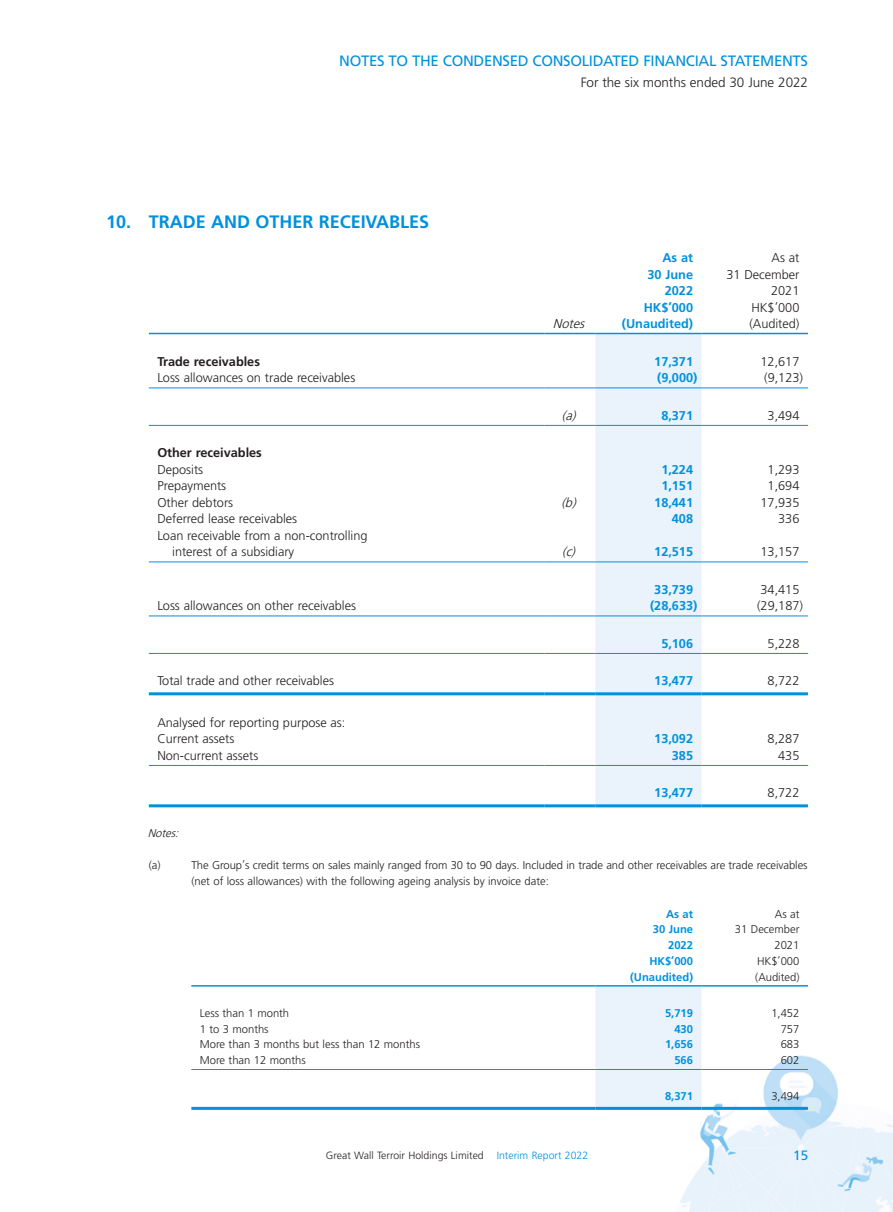
<style>
.page{position:relative;width:893px;height:1212px;background:#fff}
.page>*{position:absolute;margin:0;border:0;box-sizing:border-box;transform-origin:0 0}
.Heading_1{font:700 18px "Frutiger LT Std";color:#0091dc}
.t1{font:15px "Frutiger LT Std";letter-spacing:-.02em;color:#0091dc}
.t2{font:300 13.5px "Frutiger LT Std";letter-spacing:-.005em;color:#231f20}
.t3{font:13.5px "Frutiger LT Std";color:#0091dc}
.Body_Text{font:300 12.75px/16.5px "Frutiger LT Std";color:#231f20}
.Body_Text-2{font:700 12.75px "Frutiger LT Std";color:#0091dc}
.Body_Text-3{font:700 12.75px "Frutiger LT Std";color:#231f20}
.Body_Text-4{font:italic 300 12.75px "Frutiger LT Std";color:#231f20}
.Notes{font:300 11.25px/15.8px "Frutiger LT Std";color:#231f20}
.Notes-2{font:700 11.25px "Frutiger LT Std";color:#0091dc}
.Notes-3{font:italic 300 11.25px "Frutiger LT Std";color:#231f20}
.t4{font:300 10.5px "Frutiger LT Std";letter-spacing:.005em;color:#231f20}
.s1{color:#0091dc}
</style>
<div class="page">
<img style="left:457px;top:986px;width:436px;height:226px">
<div style="left:595px;top:334px;width:107px;height:470px;background:#eaf3fc"></div>
<hr style="left:149px;top:333px;width:395px;height:1px;background:#0091dc">
<hr style="left:544px;top:333px;width:51px;height:1px;background:#0091dc">
<hr style="left:595px;top:333px;width:107px;height:1px;background:#0091dc">
<hr style="left:702px;top:333px;width:106px;height:1px;background:#0091dc">
<hr style="left:149px;top:387px;width:395px;height:1px;background:#0091dc">
<hr style="left:544px;top:387px;width:51px;height:1px;background:#0091dc">
<hr style="left:595px;top:387px;width:107px;height:1px;background:#0091dc">
<hr style="left:702px;top:387px;width:106px;height:1px;background:#0091dc">
<hr style="left:149px;top:425px;width:395px;height:1px;background:#0091dc">
<hr style="left:544px;top:425px;width:51px;height:1px;background:#0091dc">
<hr style="left:595px;top:425px;width:107px;height:1px;background:#0091dc">
<hr style="left:702px;top:425px;width:106px;height:1px;background:#0091dc">
<hr style="left:149px;top:561px;width:395px;height:1px;background:#0091dc">
<hr style="left:544px;top:561px;width:51px;height:1px;background:#0091dc">
<hr style="left:595px;top:561px;width:107px;height:1px;background:#0091dc">
<hr style="left:702px;top:561px;width:106px;height:1px;background:#0091dc">
<hr style="left:149px;top:615px;width:395px;height:1px;background:#0091dc">
<hr style="left:544px;top:615px;width:51px;height:1px;background:#0091dc">
<hr style="left:595px;top:615px;width:107px;height:1px;background:#0091dc">
<hr style="left:702px;top:615px;width:106px;height:1px;background:#0091dc">
<hr style="left:149px;top:653px;width:395px;height:1px;background:#0091dc">
<hr style="left:544px;top:653px;width:51px;height:1px;background:#0091dc">
<hr style="left:595px;top:653px;width:107px;height:1px;background:#0091dc">
<hr style="left:702px;top:653px;width:106px;height:1px;background:#0091dc">
<hr style="left:149px;top:692px;width:395px;height:3px;background:#0091dc">
<hr style="left:544px;top:692px;width:51px;height:3px;background:#0091dc">
<hr style="left:595px;top:692px;width:107px;height:3px;background:#0091dc">
<hr style="left:702px;top:692px;width:106px;height:3px;background:#0091dc">
<hr style="left:149px;top:765px;width:395px;height:1px;background:#0091dc">
<hr style="left:544px;top:765px;width:51px;height:1px;background:#0091dc">
<hr style="left:595px;top:765px;width:107px;height:1px;background:#0091dc">
<hr style="left:702px;top:765px;width:106px;height:1px;background:#0091dc">
<hr style="left:149px;top:804px;width:395px;height:3px;background:#0091dc">
<hr style="left:544px;top:804px;width:51px;height:3px;background:#0091dc">
<hr style="left:595px;top:804px;width:107px;height:3px;background:#0091dc">
<hr style="left:702px;top:804px;width:106px;height:3px;background:#0091dc">
<div style="left:595px;top:986px;width:107px;height:121px;background:#eaf3fc"></div>
<hr style="left:191px;top:985px;width:404px;height:1px;background:#0091dc">
<hr style="left:595px;top:985px;width:107px;height:1px;background:#0091dc">
<hr style="left:702px;top:985px;width:106px;height:1px;background:#0091dc">
<hr style="left:191px;top:1069px;width:404px;height:1px;background:#0091dc">
<hr style="left:595px;top:1069px;width:107px;height:1px;background:#0091dc">
<hr style="left:702px;top:1069px;width:106px;height:1px;background:#0091dc">
<hr style="left:191px;top:1107px;width:404px;height:3px;background:#0091dc">
<hr style="left:595px;top:1107px;width:107px;height:3px;background:#0091dc">
<hr style="left:702px;top:1107px;width:106px;height:3px;background:#0091dc">
<p class="t1" style="left:339px;top:52px;width:470px">NOTES TO THE CONDENSED CONSOLIDATED FINANCIAL STATEMENTS</p>
<p class="t2" style="left:581px;top:75px;width:229px">For the six months ended 30 June 2022</p>
<p class="Heading_1" style="left:106px;top:212px;width:324px">10. TRADE AND OTHER RECEIVABLES</p>
<p class="Body_Text-2" style="left:662px;top:250px;width:32px">As at</p>
<p class="Body_Text" style="left:771px;top:250px;width:29px">As at</p>
<p class="Body_Text-2" style="left:648px;top:267px;width:47px">30 June</p>
<p class="Body_Text" style="left:726px;top:266px;width:75px">31 December</p>
<p class="Body_Text-2" style="left:665px;top:283px;width:30px">2022</p>
<p class="Body_Text" style="left:771px;top:283px;width:30px">2021</p>
<p class="Body_Text-2" style="left:644px;top:300px;width:51px">HK$’000</p>
<p class="Body_Text" style="left:751px;top:299px;width:50px">HK$’000</p>
<p class="Body_Text-4" style="left:553px;top:317px;width:37px">Notes</p>
<p class="Body_Text-2" style="left:622px;top:316px;width:73px">(Unaudited)</p>
<p class="Body_Text" style="left:749px;top:316px;width:52px">(Audited)</p>
<p class="Body_Text-3" style="left:157px;top:354px;width:104px">Trade receivables</p>
<p class="Body_Text-2" style="left:654px;top:354px;width:40px">17,371</p>
<p class="Body_Text" style="left:761px;top:353px;width:40px">12,617</p>
<p class="Body_Text" style="left:157px;top:370px;width:199px">Loss allowances on trade receivables</p>
<p class="Body_Text-2" style="left:657px;top:370px;width:42px">(9,000)</p>
<p class="Body_Text" style="left:764px;top:370px;width:40px">(9,123)</p>
<p class="Body_Text-4" style="left:562px;top:408px;width:19px">(a)</p>
<p class="Body_Text-2" style="left:661px;top:408px;width:33px">8,371</p>
<p class="Body_Text" style="left:768px;top:407px;width:33px">3,494</p>
<p class="Body_Text-3" style="left:157px;top:445px;width:106px">Other receivables</p>
<p class="Body_Text" style="left:157px;top:461px;width:47px">Deposits</p>
<p class="Body_Text-2" style="left:661px;top:462px;width:33px">1,224</p>
<p class="Body_Text" style="left:768px;top:461px;width:33px">1,293</p>
<p class="Body_Text" style="left:157px;top:478px;width:70px">Prepayments</p>
<p class="Body_Text-2" style="left:661px;top:478px;width:33px">1,151</p>
<p class="Body_Text" style="left:768px;top:478px;width:33px">1,694</p>
<p class="Body_Text" style="left:157px;top:494px;width:77px">Other debtors</p>
<p class="Body_Text-4" style="left:561px;top:495px;width:20px">(b)</p>
<p class="Body_Text-2" style="left:654px;top:495px;width:40px">18,441</p>
<p class="Body_Text" style="left:761px;top:494px;width:40px">17,935</p>
<p class="Body_Text" style="left:157px;top:511px;width:141px">Deferred lease receivables</p>
<p class="Body_Text-2" style="left:672px;top:511px;width:23px">408</p>
<p class="Body_Text" style="left:778px;top:511px;width:23px">336</p>
<p class="Body_Text" style="left:172px;top:527px;width:197px;text-indent:-15px">Loan receivable from a non-controlling interest of a subsidiary</p>
<p class="Body_Text-4" style="left:562px;top:545px;width:18px">(c)</p>
<p class="Body_Text-2" style="left:654px;top:544px;width:40px">12,515</p>
<p class="Body_Text" style="left:761px;top:544px;width:40px">13,157</p>
<p class="Body_Text-2" style="left:654px;top:582px;width:40px">33,739</p>
<p class="Body_Text" style="left:761px;top:581px;width:40px">34,415</p>
<p class="Body_Text" style="left:157px;top:598px;width:200px">Loss allowances on other receivables</p>
<p class="Body_Text-2" style="left:650px;top:598px;width:49px">(28,633)</p>
<p class="Body_Text" style="left:757px;top:598px;width:47px">(29,187)</p>
<p class="Body_Text-2" style="left:661px;top:636px;width:33px">5,106</p>
<p class="Body_Text" style="left:768px;top:635px;width:33px">5,228</p>
<p class="Body_Text" style="left:157px;top:673px;width:178px">Total trade and other receivables</p>
<p class="Body_Text-2" style="left:654px;top:673px;width:40px">13,477</p>
<p class="Body_Text" style="left:768px;top:673px;width:33px">8,722</p>
<p class="Body_Text" style="left:157px;top:714px;width:190px">Analysed for reporting purpose as:</p>
<p class="Body_Text" style="left:157px;top:731px;width:79px">Current assets</p>
<p class="Body_Text-2" style="left:654px;top:731px;width:40px">13,092</p>
<p class="Body_Text" style="left:768px;top:731px;width:33px">8,287</p>
<p class="Body_Text" style="left:157px;top:747px;width:102px">Non-current assets</p>
<p class="Body_Text-2" style="left:672px;top:748px;width:23px">385</p>
<p class="Body_Text" style="left:778px;top:747px;width:23px">435</p>
<p class="Body_Text-2" style="left:654px;top:785px;width:40px">13,477</p>
<p class="Body_Text" style="left:768px;top:785px;width:33px">8,722</p>
<p class="Notes-3" style="left:148px;top:827px;width:36px">Notes:</p>
<p class="Notes" style="left:149px;top:857px;width:13px">(a)</p>
<p class="Notes" style="left:191px;top:857px;width:618px">The Group’s credit terms on sales mainly ranged from 30 to 90 days. Included in trade and other receivables are trade receivables (net of loss allowances) with the following ageing analysis by invoice date:</p>
<p class="Notes-2" style="left:666px;top:907px;width:29px">As at</p>
<p class="Notes-2" style="left:653px;top:923px;width:42px">30 June</p>
<p class="Notes-2" style="left:668px;top:939px;width:26px">2022</p>
<p class="Notes" style="left:775px;top:906px;width:26px">As at</p>
<p class="Notes" style="left:735px;top:922px;width:66px">31 December</p>
<p class="Notes" style="left:774px;top:938px;width:26px">2021</p>
<p class="Notes-2" style="left:649px;top:954px;width:45px">HK$’000</p>
<p class="Notes" style="left:757px;top:953px;width:44px">HK$’000</p>
<p class="Notes-2" style="left:630px;top:970px;width:64px">(Unaudited)</p>
<p class="Notes" style="left:755px;top:969px;width:46px">(Audited)</p>
<p class="Notes" style="left:200px;top:1005px;width:91px">Less than 1 month</p>
<p class="Notes-2" style="left:665px;top:1006px;width:30px">5,719</p>
<p class="Notes" style="left:771px;top:1005px;width:30px">1,452</p>
<p class="Notes" style="left:200px;top:1021px;width:70px">1 to 3 months</p>
<p class="Notes-2" style="left:674px;top:1022px;width:20px">430</p>
<p class="Notes" style="left:781px;top:1021px;width:20px">757</p>
<p class="Notes" style="left:200px;top:1037px;width:222px">More than 3 months but less than 12 months</p>
<p class="Notes-2" style="left:665px;top:1038px;width:30px">1,656</p>
<p class="Notes" style="left:781px;top:1037px;width:20px">683</p>
<p class="Notes" style="left:200px;top:1052px;width:107px">More than 12 months</p>
<p class="Notes-2" style="left:674px;top:1053px;width:20px">566</p>
<p class="Notes" style="left:781px;top:1052px;width:20px">602</p>
<p class="Notes-2" style="left:665px;top:1089px;width:30px">8,371</p>
<p class="Notes" style="left:771px;top:1088px;width:30px">3,494</p>
<p class="t4" style="left:326px;top:1150px;width:264px">Great Wall Terroir Holdings Limited <span class="s1">Interim Report 2022</span></p>
<p class="t3" style="left:793px;top:1147px;width:17px">15</p>
</div>
